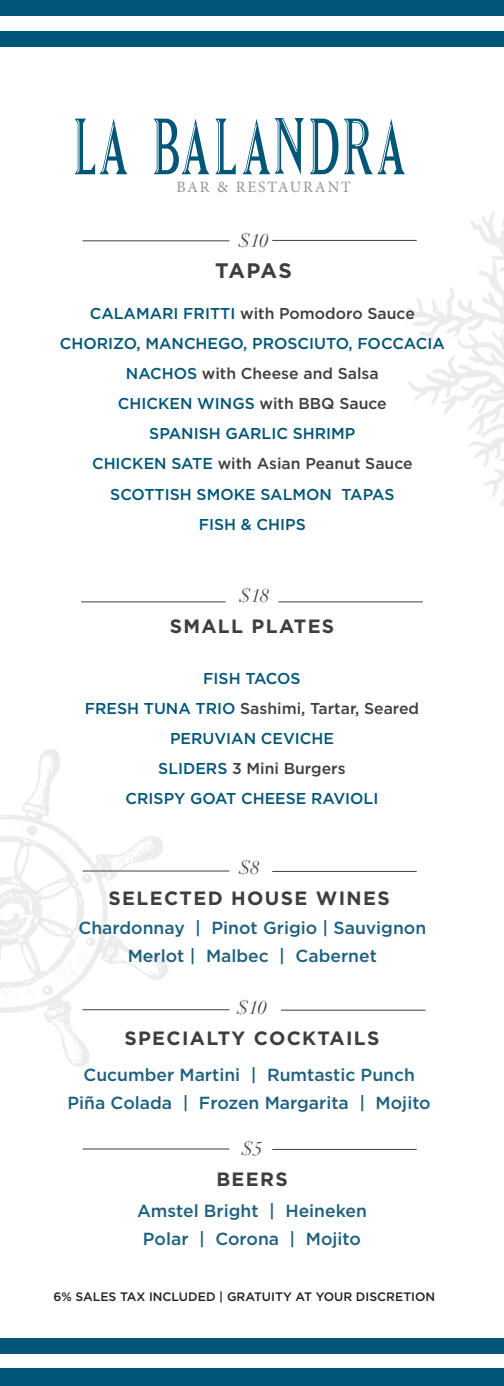
<style>
.page{position:relative;width:504px;height:1386px;background:#fff}
.page>*{position:absolute;margin:0;border:0;box-sizing:border-box;transform-origin:0 0}
.t1{font:700 21px "Gotham";letter-spacing:.03em;color:#3e3e3f}
.t2{font:700 19.25px "Gotham";letter-spacing:.07em;color:#3e3e3f}
.t3{font:italic 18.9px "Didot";color:#3e3e3f}
.t4{font:500 17.5px/28px "Gotham";color:#1e6080;text-align:center}
.t5{font:500 15.75px/30.1px "Gotham";color:#015678;text-align:center}
.t6{font:15.75px "Minion Pro";letter-spacing:.12em;color:#939598}
.t7{font:500 12.25px "Gotham";color:#231f20}
.s1{color:#3e3e3f}
</style>
<div class="page">
<div style="left:0;top:0;width:504px;height:16px;background:#015678"></div>
<hr style="left:81px;top:602px;width:145px;height:1px;background:#3e3e3f">
<hr style="left:278px;top:602px;width:145px;height:1px;background:#3e3e3f">
<hr style="left:272px;top:240px;width:145px;height:1px;background:#3e3e3f">
<hr style="left:272px;top:871px;width:145px;height:1px;background:#3e3e3f">
<hr style="left:281px;top:1010px;width:144px;height:1px;background:#3e3e3f">
<hr style="left:272px;top:1149px;width:145px;height:1px;background:#3e3e3f">
<hr style="left:83px;top:241px;width:146px;height:1px;background:#3e3e3f">
<hr style="left:83px;top:871px;width:146px;height:1px;background:#3e3e3f">
<hr style="left:83px;top:1009px;width:146px;height:1px;background:#3e3e3f">
<hr style="left:83px;top:1149px;width:146px;height:1px;background:#3e3e3f">
<svg style="left:405px;top:211px;width:99px;height:295px"></svg>
<div style="left:0;top:1369px;width:504px;height:17px;background:#015678"></div>
<div style="left:0;top:1338px;width:504px;height:15px;background:#015678"></div>
<svg style="left:0;top:749px;width:170px;height:318px"></svg>
<svg style="left:58px;top:765px;width:2px;height:6px"></svg>
<svg style="left:112px;top:841px;width:38px;height:31px"></svg>
<svg style="left:32px;top:807px;width:9px;height:5px"></svg>
<svg style="left:0;top:824px;width:96px;height:179px"></svg>
<svg style="left:75px;top:119px;width:52px;height:55px"></svg>
<svg style="left:154px;top:118px;width:251px;height:57px"></svg>
<div style="left:0;top:31px;width:504px;height:16px;background:#015678"></div>
<p class="t6" style="left:176px;top:176px;width:176px">BAR &amp; RESTAURANT</p>
<p class="t3" style="left:239px;top:230px;width:32px">$10</p>
<h1 class="t1" style="left:215px;top:257px;width:78px">TAPAS</h1>
<p class="t5" style="left:60px;top:298px;width:386px">CALAMARI FRITTI <span class="s1">with Pomodoro Sauce<br></span>CHORIZO, MANCHEGO, PROSCIUTO, FOCCACIA<br>NACHOS <span class="s1">with Cheese and Salsa<br></span>CHICKEN WINGS <span class="s1">with BBQ Sauce<br></span>SPANISH GARLIC SHRIMP<br>CHICKEN SATE <span class="s1">with Asian Peanut Sauce<br></span>SCOTTISH SMOKE SALMON TAPAS<br>FISH &amp; CHIPS</p>
<p class="t3" style="left:239px;top:584px;width:32px">$18</p>
<p class="t2" style="left:170px;top:613px;width:166px">SMALL PLATES</p>
<p class="t5" style="left:85px;top:663px;width:336px">FISH TACOS<br>FRESH TUNA TRIO <span class="s1">Sashimi, Tartar, Seared<br></span>PERUVIAN CEVICHE<br>SLIDERS <span class="s1">3 Mini Burgers<br></span>CRISPY GOAT CHEESE RAVIOLI</p>
<p class="t3" style="left:239px;top:856px;width:22px">$8</p>
<p class="t2" style="left:109px;top:885px;width:283px">SELECTED HOUSE WINES</p>
<p class="t4" style="left:78px;top:914px;width:349px">Chardonnay | Pinot Grigio | Sauvignon<br>Merlot | Malbec | Cabernet</p>
<p class="t3" style="left:237px;top:997px;width:32px">$10</p>
<p class="t2" style="left:124px;top:1026px;width:257px">SPECIALTY COCKTAILS</p>
<p class="t4" style="left:68px;top:1061px;width:365px">Cucumber Martini | Rumtastic Punch<br>Piña Colada | Frozen Margarita | Mojito</p>
<p class="t3" style="left:242px;top:1137px;width:22px">$5</p>
<p class="t2" style="left:216px;top:1166px;width:73px">BEERS</p>
<p class="t4" style="left:137px;top:1197px;width:231px">Amstel Bright | Heineken<br>Polar | Corona | Mojito</p>
<p class="t7" style="left:53px;top:1289px;width:383px">6% SALES TAX INCLUDED | GRATUITY AT YOUR DISCRETION</p>
</div>
